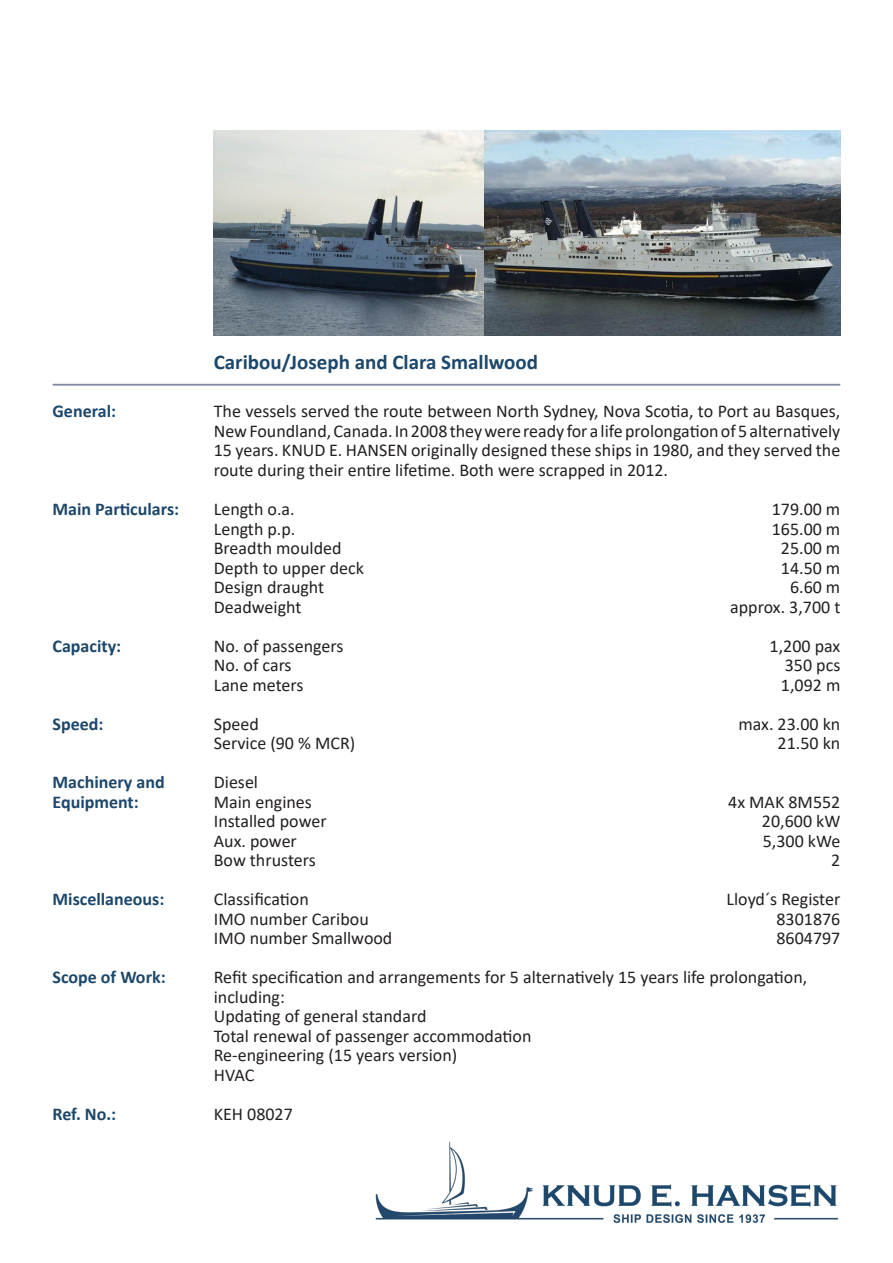
<style>
.page{position:relative;width:893px;height:1263px;background:#fff}
.page>*{position:absolute;margin:0;border:0;box-sizing:border-box;transform-origin:0 0}
.t1{font:700 21px "Calibri";color:#1c476c}
.t2{font:18px/19.5px "Calibri";color:#231f20;text-align:justify}
.t3{font:700 18px/19.5px "Calibri";color:#1c476c}
</style>
<div class="page">
<hr style="left:53px;top:384px;width:787px;height:2px;background:#838ba4">
<img style="left:375px;top:1141px;width:464px;height:82px">
<img style="left:214px;top:130px;width:270px;height:206px">
<img style="left:484px;top:130px;width:356px;height:206px">
<p class="t3" style="left:53px;top:401px;width:65px">General:</p>
<p class="t3" style="left:53px;top:499px;width:128px">Main Particulars:</p>
<p class="t3" style="left:53px;top:635px;width:70px">Capacity:</p>
<p class="t3" style="left:53px;top:713px;width:52px">Speed:</p>
<p class="t3" style="left:53px;top:772px;width:114px">Machinery and<br>Equipment:</p>
<p class="t3" style="left:53px;top:889px;width:113px">Miscellaneous:</p>
<p class="t3" style="left:53px;top:967px;width:115px">Scope of Work:</p>
<p class="t3" style="left:53px;top:1103px;width:65px">Ref. No.:</p>
<p class="t1" style="left:214px;top:347px;width:326px">Caribou/Joseph and Clara Smallwood</p>
<p class="t2" style="left:214px;top:401px;width:628px">The vessels served the route between North Sydney, Nova Scotia, to Port au Basques, New Foundland, Canada. In 2008 they were ready for a life prolongation of 5 alternatively 15 years. KNUD E. HANSEN originally designed these ships in 1980, and they served the route during their entire lifetime. Both were scrapped in 2012.</p>
<p class="t2" style="left:214px;top:499px;width:82px">Length o.a.</p>
<p class="t2" style="left:772px;top:499px;width:70px">179.00 m</p>
<p class="t2" style="left:214px;top:518px;width:83px">Length p.p.</p>
<p class="t2" style="left:772px;top:518px;width:70px">165.00 m</p>
<p class="t2" style="left:214px;top:538px;width:129px">Breadth moulded</p>
<p class="t2" style="left:781px;top:538px;width:61px">25.00 m</p>
<p class="t2" style="left:214px;top:557px;width:152px">Depth to upper deck</p>
<p class="t2" style="left:781px;top:557px;width:61px">14.50 m</p>
<p class="t2" style="left:214px;top:577px;width:112px">Design draught</p>
<p class="t2" style="left:790px;top:577px;width:52px">6.60 m</p>
<p class="t2" style="left:214px;top:596px;width:89px">Deadweight</p>
<p class="t2" style="left:730px;top:596px;width:112px">approx. 3,700 t</p>
<p class="t2" style="left:214px;top:635px;width:131px">No. of passengers</p>
<p class="t2" style="left:770px;top:635px;width:72px">1,200 pax</p>
<p class="t2" style="left:214px;top:655px;width:79px">No. of cars</p>
<p class="t2" style="left:785px;top:655px;width:57px">350 pcs</p>
<p class="t2" style="left:214px;top:674px;width:91px">Lane meters</p>
<p class="t2" style="left:781px;top:674px;width:61px">1,092 m</p>
<p class="t2" style="left:214px;top:713px;width:47px">Speed</p>
<p class="t2" style="left:738px;top:713px;width:103px">max. 23.00 kn</p>
<p class="t2" style="left:214px;top:733px;width:143px">Service (90 % MCR)</p>
<p class="t2" style="left:778px;top:733px;width:64px">21.50 kn</p>
<p class="t2" style="left:214px;top:772px;width:46px">Diesel</p>
<p class="t2" style="left:214px;top:791px;width:100px">Main engines</p>
<p class="t2" style="left:728px;top:791px;width:114px">4x MAK 8M552</p>
<p class="t2" style="left:214px;top:811px;width:114px">Installed power</p>
<p class="t2" style="left:762px;top:811px;width:80px">20,600 kW</p>
<p class="t2" style="left:214px;top:830px;width:85px">Aux. power</p>
<p class="t2" style="left:763px;top:830px;width:79px">5,300 kWe</p>
<p class="t2" style="left:214px;top:850px;width:104px">Bow thrusters</p>
<p class="t2" style="left:831px;top:850px;width:11px">2</p>
<p class="t2" style="left:214px;top:889px;width:96px">Classification</p>
<p class="t2" style="left:727px;top:889px;width:115px">Lloyd´s Register</p>
<p class="t2" style="left:214px;top:908px;width:156px">IMO number Caribou</p>
<p class="t2" style="left:776px;top:908px;width:65px">8301876</p>
<p class="t2" style="left:214px;top:928px;width:180px">IMO number Smallwood</p>
<p class="t2" style="left:776px;top:928px;width:65px">8604797</p>
<p class="t2" style="left:214px;top:967px;width:595px">Refit specification and arrangements for 5 alternatively 15 years life prolongation, including:</p>
<p class="t2" style="left:214px;top:1006px;width:214px">Updating of general standard</p>
<p class="t2" style="left:214px;top:1025px;width:319px">Total renewal of passenger accommodation</p>
<p class="t2" style="left:214px;top:1045px;width:245px">Re-engineering (15 years version)</p>
<p class="t2" style="left:214px;top:1064px;width:42px">HVAC</p>
<p class="t2" style="left:214px;top:1103px;width:81px">KEH 08027</p>
</div>
